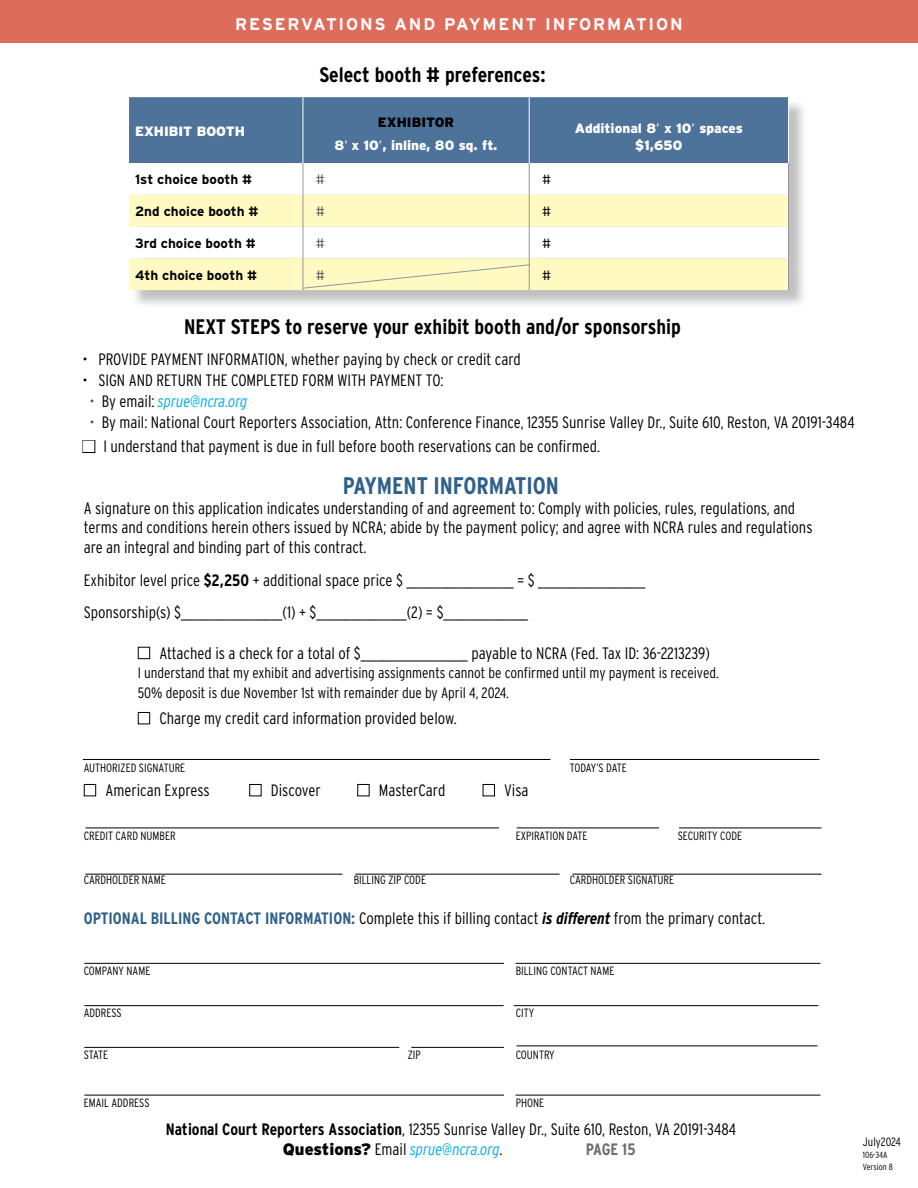
<style>
.page{position:relative;width:918px;height:1188px;background:#fff}
.page>*{position:absolute;margin:0;border:0;box-sizing:border-box;transform-origin:0 0}
.t1{font:700 24px "Interstate Condensed";color:#2f6089}
.t2{font:700 21px "Interstate Condensed";color:#000}
.t3{font:700 16.95px "Interstate";letter-spacing:.11em;color:#fff}
.t4{font:300 16.5px/19.5px "Interstate Condensed";color:#000}
.t5{font:italic 300 16.5px "Interstate Condensed";color:#00aeef}
.t6{font:700 16.5px "Interstate Condensed";letter-spacing:-.01em;color:#6d6e71}
.t7{font:300 15px/19.5px "Interstate Condensed";color:#000}
.t8{font:900 13.5px/23px "Interstate";color:#fff;text-align:center}
.t9{font:700 13.5px "Interstate";color:#000}
.t10{font:300 13.5px "Interstate";color:#58595b}
.t11{font:300 13.5px "Interstate";color:#000}
.t12{font:300 12px "Interstate Condensed";color:#000}
.t13{font:300 12px "Interstate Condensed";letter-spacing:-.02em;color:#000}
.t14{font:300 9px/12px "Interstate Condensed";color:#000}
.s1{color:#000}
.s2{font-weight:300}
.s3{font-style:normal;color:#2f6089}
.s4{font-style:normal;color:#000}
.s5{color:#2f6089}
.s6{font-weight:700}
.s7{font-weight:700;color:#2f6089}
.s8{font-weight:700;font-style:italic}
.s9{font-family:"Interstate";font-weight:900}
.s10{font-style:italic;color:#00aeef}
</style>
<div class="page">
<div style="left:131px;top:99px;width:677px;height:210px;background:#000;opacity:.25"></div>
<div style="left:129px;top:97px;width:659px;height:66px;background:#4d739a"></div>
<svg style="left:130px;top:163px;width:658px;height:32px"></svg>
<svg style="left:129px;top:195px;width:659px;height:95px;fill:#fffac2"></svg>
<hr style="left:303px;top:163px;width:1px;height:32px;background:#939598">
<hr style="left:529px;top:163px;width:1px;height:32px;background:#939598">
<hr style="left:788px;top:163px;width:1px;height:32px;background:#939598">
<hr style="left:303px;top:195px;width:1px;height:32px;background:#939598">
<hr style="left:529px;top:195px;width:1px;height:32px;background:#939598">
<hr style="left:788px;top:195px;width:1px;height:32px;background:#939598">
<hr style="left:303px;top:227px;width:1px;height:31px;background:#939598">
<hr style="left:529px;top:227px;width:1px;height:31px;background:#939598">
<hr style="left:788px;top:227px;width:1px;height:31px;background:#939598">
<hr style="left:303px;top:258px;width:1px;height:32px;background:#939598">
<hr style="left:529px;top:258px;width:1px;height:32px;background:#939598">
<hr style="left:788px;top:258px;width:1px;height:32px;background:#939598">
<hr style="left:303px;top:97px;width:1px;height:66px;background:#fff">
<hr style="left:529px;top:97px;width:1px;height:66px;background:#fff">
<hr style="left:788px;top:97px;width:1px;height:66px;background:#fff">
<hr style="left:84px;top:1005px;width:420px;height:1px;background:#000">
<hr style="left:514px;top:1005px;width:304px;height:1px;background:#000">
<hr style="left:85px;top:874px;width:257px;height:1px;background:#000">
<hr style="left:355px;top:874px;width:205px;height:1px;background:#000">
<hr style="left:84px;top:1095px;width:420px;height:1px;background:#000">
<hr style="left:84px;top:963px;width:420px;height:1px;background:#000">
<hr style="left:83px;top:759px;width:468px;height:1px;background:#000">
<hr style="left:85px;top:828px;width:414px;height:1px;background:#000">
<hr style="left:84px;top:1047px;width:315px;height:1px;background:#000">
<hr style="left:570px;top:759px;width:249px;height:1px;background:#000">
<hr style="left:517px;top:828px;width:142px;height:1px;background:#000">
<hr style="left:411px;top:1047px;width:93px;height:1px;background:#000">
<hr style="left:679px;top:828px;width:143px;height:1px;background:#000">
<hr style="left:516px;top:1046px;width:301px;height:1px;background:#000">
<hr style="left:573px;top:874px;width:249px;height:1px;background:#000">
<hr style="left:516px;top:1095px;width:304px;height:1px;background:#000">
<hr style="left:516px;top:963px;width:304px;height:1px;background:#000">
<svg style="left:303px;top:264px;width:227px;height:25px;background:#f9f5c0"></svg>
<div style="left:0;top:0;width:918px;height:42px;background:#de6c5b"></div>
<p class="t3" style="left:235px;top:14px;width:449px">RESERVATIONS AND PAYMENT INFORMATION</p>
<p class="t2" style="left:319px;top:62px;width:228px">Select booth # preferences:</p>
<p class="t8" style="left:135px;top:119px;width:111px">EXHIBIT BOOTH</p>
<p class="t8" style="left:335px;top:110px;width:164px"><span class="s1">EXHIBITOR<br></span>8<span class="s2">’</span> x 10<span class="s2">’</span>, inline, 80 sq. ft.</p>
<p class="t8" style="left:575px;top:120px;width:169px;line-height:16.2px">Additional 8<span class="s2">’</span> x 10<span class="s2">’</span> spaces $1,650</p>
<p class="t9" style="left:135px;top:172px;width:119px">1st choice booth #</p>
<p class="t10" style="left:316px;top:172px;width:11px">#</p>
<p class="t11" style="left:542px;top:172px;width:11px">#</p>
<p class="t9" style="left:135px;top:204px;width:125px">2nd choice booth #</p>
<p class="t10" style="left:316px;top:204px;width:11px">#</p>
<p class="t11" style="left:542px;top:204px;width:11px">#</p>
<p class="t9" style="left:135px;top:236px;width:122px">3rd choice booth #</p>
<p class="t10" style="left:316px;top:236px;width:11px">#</p>
<p class="t11" style="left:542px;top:236px;width:11px">#</p>
<p class="t9" style="left:135px;top:267px;width:124px">4th choice booth #</p>
<p class="t10" style="left:316px;top:267px;width:11px">#</p>
<p class="t11" style="left:542px;top:267px;width:11px">#</p>
<p class="t2" style="left:184px;top:314px;width:499px">NEXT STEPS to reserve your exhibit booth and/or sponsorship</p>
<p class="t4" style="left:83px;top:350px;width:440px">• PROVIDE PAYMENT INFORMATION, whether paying by check or credit card</p>
<p class="t4" style="left:83px;top:371px;width:363px">• SIGN AND RETURN THE COMPLETED FORM WITH PAYMENT TO:</p>
<p class="t5" style="left:90px;top:392px;width:160px"><span class="s3">•</span> <span class="s4">By email:</span> sprue@ncra.org</p>
<p class="t4" style="left:90px;top:413px;width:767px"><span class="s5">•</span> By mail: National Court Reporters Association, Attn: Conference Finance, 12355 Sunrise Valley Dr., Suite 610, Reston, VA 20191-3484</p>
<p class="t4" style="left:83px;top:437px;width:519px">■ I understand that payment is due in full before booth reservations can be confirmed.</p>
<h1 class="t1" style="left:343px;top:473px;width:218px">PAYMENT INFORMATION</h1>
<p class="t4" style="left:84px;top:498px;width:730px">A signature on this application indicates understanding of and agreement to: Comply with policies, rules, regulations, and terms and conditions herein others issued by NCRA; abide by the payment policy; and agree with NCRA rules and regulations are an integral and binding part of this contract.</p>
<p class="t4" style="left:84px;top:564px;width:563px;line-height:32.2px">Exhibitor level price <span class="s6">$2,250</span> + additional space price $ ___________________ = $ ___________________<br>Sponsorship(s) $__________________(1) + $________________(2) = $_______________</p>
<p class="t4" style="left:138px;top:643px;width:574px">■ Attached is a check for a total of $___________________ payable to NCRA (Fed. Tax ID: 36-2213239)</p>
<p class="t7" style="left:138px;top:663px;width:583px">I understand that my exhibit and advertising assignments cannot be confirmed until my payment is received.<br>50% deposit is due November 1st with remainder due by April 4, 2024.</p>
<p class="t4" style="left:138px;top:708px;width:321px">■ Charge my credit card information provided below.</p>
<p class="t12" style="left:84px;top:761px;width:103px">AUTHORIZED SIGNATURE</p>
<p class="t13" style="left:570px;top:761px;width:59px">TODAY’S DATE</p>
<p class="t4" style="left:84px;top:780px;width:127px">■ American Express</p>
<p class="t4" style="left:249px;top:780px;width:73px">■ Discover</p>
<p class="t4" style="left:357px;top:780px;width:90px">■ MasterCard</p>
<p class="t4" style="left:482px;top:780px;width:48px">■ Visa</p>
<p class="t12" style="left:84px;top:829px;width:94px">CREDIT CARD NUMBER</p>
<p class="t12" style="left:516px;top:829px;width:73px">EXPIRATION DATE</p>
<p class="t12" style="left:678px;top:829px;width:66px">SECURITY CODE</p>
<p class="t12" style="left:84px;top:873px;width:84px">CARDHOLDER NAME</p>
<p class="t12" style="left:354px;top:873px;width:74px">BILLING ZIP CODE</p>
<p class="t12" style="left:570px;top:873px;width:106px">CARDHOLDER SIGNATURE</p>
<p class="t4" style="left:84px;top:908px;width:683px"><span class="s7">OPTIONAL BILLING CONTACT INFORMATION:</span> Complete this if billing contact <span class="s8">is different</span> from the primary contact.</p>
<p class="t12" style="left:84px;top:964px;width:68px">COMPANY NAME</p>
<p class="t12" style="left:516px;top:964px;width:100px">BILLING CONTACT NAME</p>
<p class="t12" style="left:84px;top:1006px;width:40px">ADDRESS</p>
<p class="t12" style="left:516px;top:1006px;width:20px">CITY</p>
<p class="t12" style="left:84px;top:1048px;width:26px">STATE</p>
<p class="t12" style="left:408px;top:1048px;width:15px">ZIP</p>
<p class="t12" style="left:516px;top:1048px;width:41px">COUNTRY</p>
<p class="t12" style="left:84px;top:1096px;width:67px">EMAIL ADDRESS</p>
<p class="t12" style="left:516px;top:1096px;width:30px">PHONE</p>
<p class="t4" style="left:283px;top:1119px;width:455px;text-indent:-117px"><span class="s6">National Court Reporters Association</span>, 12355 Sunrise Valley Dr., Suite 610, Reston, VA 20191-3484<br><span class="s9">Questions?</span> Email <span class="s10">sprue@ncra.org</span>.</p>
<p class="t6" style="left:586px;top:1140px;width:51px">PAGE 15</p>
<p class="t12" style="left:863px;top:1135px;width:39px">July2024</p>
<p class="t14" style="left:863px;top:1149px;width:31px">106-34A<br>Version 8</p>
</div>
